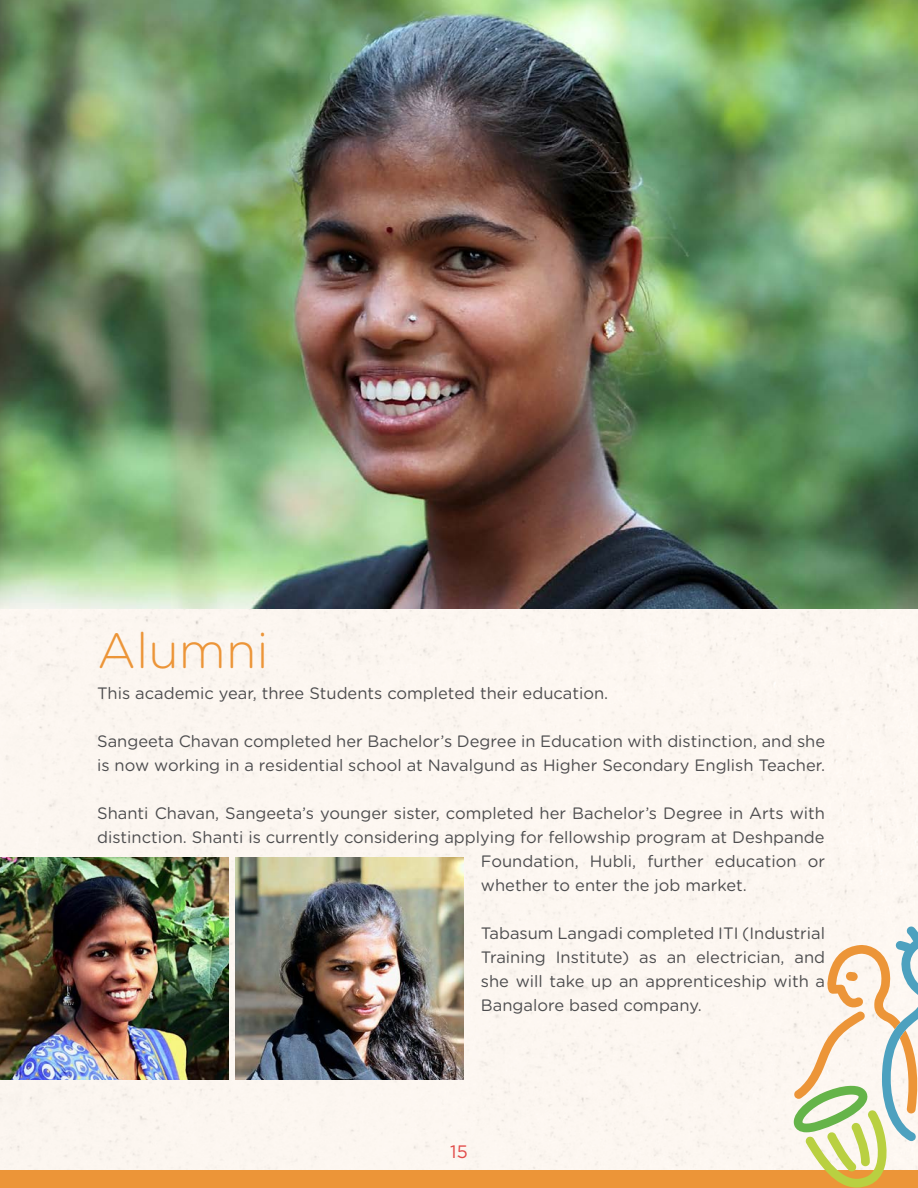
<style>
.page{position:relative;width:918px;height:1188px;background:#fff}
.page>*{position:absolute;margin:0;border:0;box-sizing:border-box;transform-origin:0 0}
.t1{font:300 49.5px "Gotham Rounded";color:#ec9538}
.t2{font:18px "Gotham";color:#e14b49}
.t3{font:16.5px/24px "Gotham Rounded";color:#4d4d4f}
</style>
<div class="page">
<div style="left:0;top:608px;width:918px;height:562px;background:#fcf6f0"></div>
<div style="left:0;top:1170px;width:918px;height:18px;background:#ec9538"></div>
<svg style="left:794px;top:922px;width:124px;height:266px"></svg>
<img style="left:0;top:0;width:918px;height:608px">
<img style="left:235px;top:857px;width:228px;height:223px">
<img style="left:0;top:857px;width:228px;height:223px">
<h1 class="t1" style="left:97px;top:617px;width:173px">Alumni</h1>
<p class="t3" style="left:97px;top:681px;width:513px">This academic year, three Students completed their education.</p>
<p class="t3" style="left:97px;top:729px;width:729px">Sangeeta Chavan completed her Bachelor’s Degree in Education with distinction, and she is now working in a residential school at Navalgund as Higher Secondary English Teacher.</p>
<p class="t3" style="left:97px;top:801px;width:729px">Shanti Chavan, Sangeeta’s younger sister, completed her Bachelor’s Degree in Arts with</p>
<p class="t3" style="left:97px;top:825px;width:729px">distinction. Shanti is currently considering applying for fellowship program at Deshpande</p>
<p class="t3" style="left:481px;top:849px;width:346px">Foundation, Hubli, further education or</p>
<p class="t3" style="left:481px;top:873px;width:267px">whether to enter the job market.</p>
<p class="t3" style="left:481px;top:921px;width:346px;text-align:justify">Tabasum Langadi completed ITI (Industrial Training Institute) as an electrician, and she will take up an apprenticeship with a Bangalore based company.</p>
<p class="t2" style="left:450px;top:1140px;width:19px">15</p>
</div>
